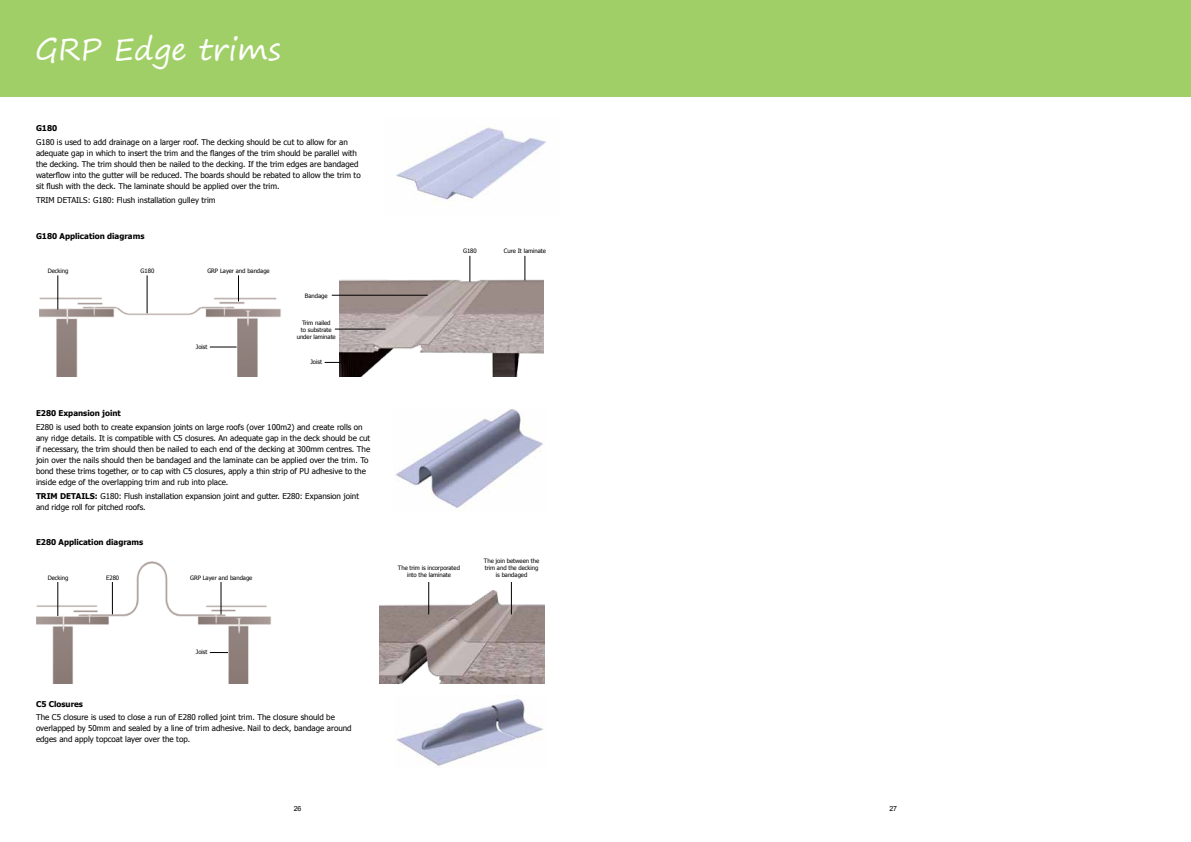
<style>
.page{position:relative;width:1191px;height:842px;background:#fff}
.page>*{position:absolute;margin:0;border:0;box-sizing:border-box;transform-origin:0 0}
.t1{font:30px "Segoe Print";color:#fffffe}
.t2{font:8px/11px "Tahoma";color:#000}
.t3{font:700 8px "Tahoma";color:#000}
.t4{font:7px "Arial";color:#000}
.t5{font:6px/7px "Tahoma";letter-spacing:-.01em;color:#000;text-align:center}
.s1{font-weight:700}
</style>
<div class="page">
<div style="left:0;top:0;width:1191px;height:96px;background:#a0cf67"></div>
<img style="left:396px;top:127px;width:150px;height:76px">
<img style="left:340px;top:255px;width:204px;height:121px">
<img style="left:40px;top:293px;width:241px;height:84px">
<img style="left:395px;top:409px;width:148px;height:99px">
<img style="left:36px;top:561px;width:235px;height:123px">
<img style="left:379px;top:591px;width:165px;height:93px">
<img style="left:396px;top:699px;width:147px;height:67px">
<hr style="left:58px;top:275px;width:1px;height:34px;background:#000">
<hr style="left:58px;top:582px;width:1px;height:34px;background:#000">
<hr style="left:112px;top:582px;width:1px;height:32px;background:#000">
<hr style="left:221px;top:582px;width:1px;height:32px;background:#000">
<hr style="left:511px;top:582px;width:1px;height:32px;background:#000">
<hr style="left:428px;top:582px;width:1px;height:32px;background:#000">
<hr style="left:147px;top:275px;width:1px;height:38px;background:#000">
<svg style="left:210px;top:347px;width:27px;height:1px"></svg>
<svg style="left:210px;top:652px;width:18px;height:1px"></svg>
<svg style="left:238px;top:275px;width:1px;height:26px"></svg>
<svg style="left:469px;top:256px;width:1px;height:26px"></svg>
<svg style="left:524px;top:256px;width:1px;height:24px"></svg>
<svg style="left:325px;top:362px;width:20px;height:1px"></svg>
<hr style="left:332px;top:295px;width:95px;height:1px;background:#000">
<hr style="left:335px;top:329px;width:51px;height:1px;background:#000">
<h1 class="t1" style="left:35px;top:22px;width:247px">GRP Edge trims</h1>
<p class="t3" style="left:36px;top:123px;width:23px">G180</p>
<p class="t2" style="left:36px;top:136px;width:326px">G180 is used to add drainage on a larger roof. The decking should be cut to allow for an adequate gap in which to insert the trim and the flanges of the trim should be parallel with the decking. The trim should then be nailed to the decking. If the trim edges are bandaged waterflow into the gutter will be reduced. The boards should be rebated to allow the trim to sit flush with the deck. The laminate should be applied over the trim.</p>
<p class="t2" style="left:36px;top:194px;width:181px">TRIM DETAILS: G180: Flush installation gulley trim</p>
<p class="t3" style="left:36px;top:230px;width:110px">G180 Application diagrams</p>
<p class="t5" style="left:48px;top:267px;width:22px">Decking</p>
<p class="t5" style="left:141px;top:267px;width:15px">G180</p>
<p class="t5" style="left:207px;top:267px;width:64px">GRP Layer and bandage</p>
<p class="t5" style="left:196px;top:343px;width:13px">Joist</p>
<p class="t5" style="left:305px;top:292px;width:24px">Bandage</p>
<p class="t5" style="left:297px;top:319px;width:41px">Trim nailed<br>to substrate under laminate</p>
<p class="t5" style="left:310px;top:358px;width:13px">Joist</p>
<p class="t3" style="left:36px;top:408px;width:86px">E280 Expansion joint</p>
<p class="t2" style="left:36px;top:421px;width:336px">E280 is used both to create expansion joints on large roofs (over 100m2) and create rolls on any ridge details. It is compatible with C5 closures. An adequate gap in the deck should be cut if necessary, the trim should then be nailed to each end of the decking at 300mm centres. The join over the nails should then be bandaged and the laminate can be applied over the trim. To bond these trims together, or to cap with C5 closures, apply a thin strip of PU adhesive to the inside edge of the overlapping trim and rub into place.</p>
<p class="t2" style="left:36px;top:490px;width:324px"><span class="s1">TRIM DETAILS:</span> G180: Flush installation expansion joint and gutter. E280: Expansion joint and ridge roll for pitched roofs.</p>
<p class="t3" style="left:36px;top:537px;width:109px">E280 Application diagrams</p>
<p class="t5" style="left:48px;top:573px;width:22px">Decking</p>
<p class="t5" style="left:106px;top:573px;width:15px">E280</p>
<p class="t5" style="left:190px;top:573px;width:64px">GRP Layer and bandage</p>
<p class="t5" style="left:196px;top:648px;width:13px">Joist</p>
<p class="t3" style="left:36px;top:698px;width:49px">C5 Closures</p>
<p class="t2" style="left:36px;top:712px;width:317px">The C5 closure is used to close a run of E280 rolled joint trim. The closure should be overlapped by 50mm and sealed by a line of trim adhesive. Nail to deck, bandage around edges and apply topcoat layer over the top.</p>
<p class="t5" style="left:463px;top:247px;width:15px">G180</p>
<p class="t5" style="left:504px;top:247px;width:43px">Cure It laminate</p>
<p class="t5" style="left:398px;top:564px;width:64px">The trim is incorporated into the laminate</p>
<p class="t5" style="left:484px;top:557px;width:57px">The join between the trim and the decking is bandaged</p>
<p class="t4" style="left:294px;top:804px;width:9px">26</p>
<p class="t4" style="left:889px;top:804px;width:9px">27</p>
</div>
